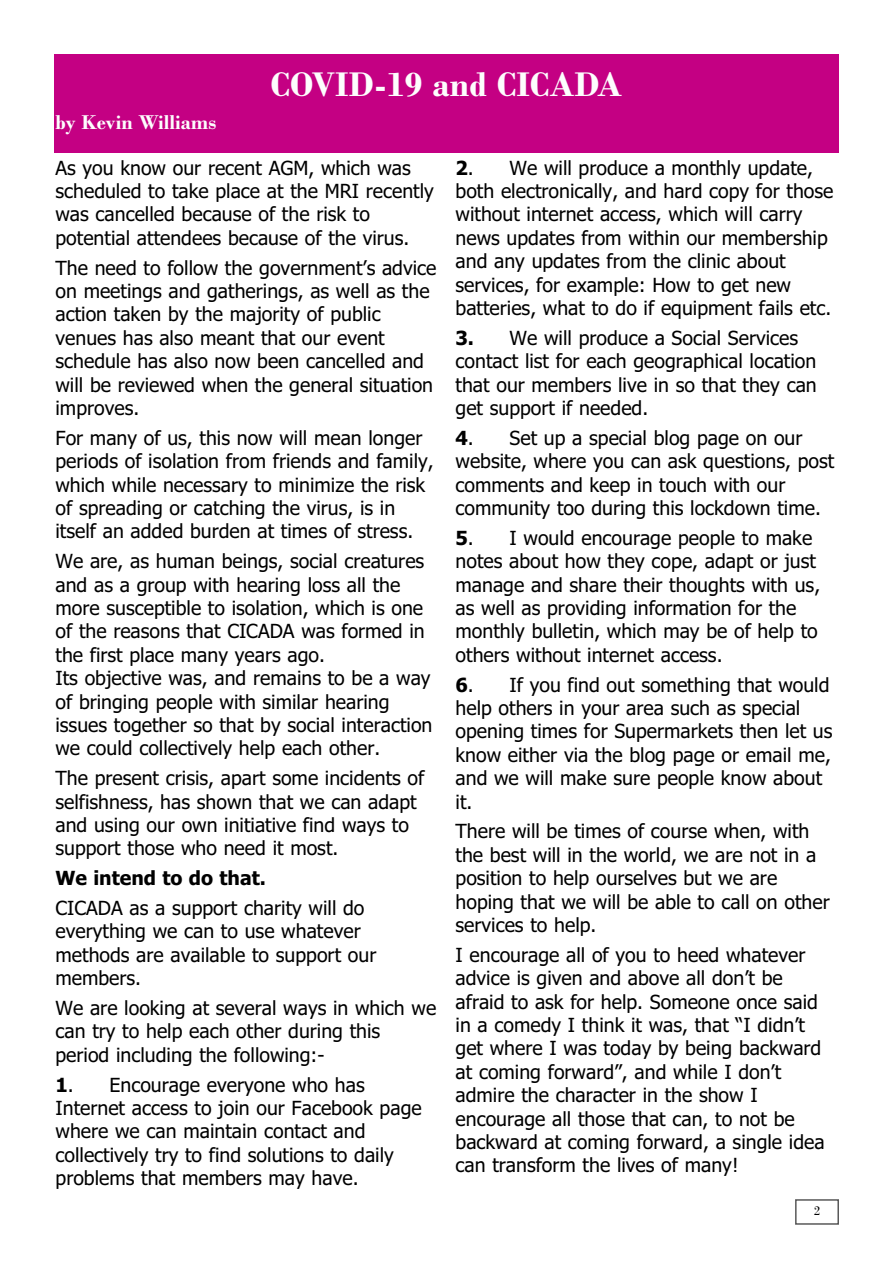
<style>
.page{position:relative;width:893px;height:1263px;background:#fff}
.page>*{position:absolute;margin:0;border:0;box-sizing:border-box;transform-origin:0 0}
.t1{font:700 36px "Bodoni";color:#fdfdfd}
.t2{font:700 21px "Bodoni";color:#fdfdfd}
.t3{font:19.5px/23.4px "Tahoma";color:#000}
.t4{font:700 19.5px "Tahoma";color:#000}
.t5{font:13.5px "Bodoni";color:#000}
.s1{font-weight:700}
</style>
<div class="page">
<div style="left:795px;top:1199px;width:44px;height:26px;border:2px solid #595959"></div>
<div style="left:54px;top:54px;width:785px;height:98px;background:#c40083"></div>
<h1 class="t1" style="left:271px;top:62px;width:353px">COVID-19 and CICADA</h1>
<p class="t2" style="left:55px;top:109px;width:162px">by Kevin Williams</p>
<p class="t3" style="left:55px;top:156px;width:380px">As you know our recent AGM, which was scheduled to take place at the MRI recently was cancelled because of the risk to potential attendees because of the virus.</p>
<p class="t3" style="left:55px;top:256px;width:382px">The need to follow the government’s advice on meetings and gatherings, as well as the action taken by the majority of public venues has also meant that our event schedule has also now been cancelled and will be reviewed when the general situation improves.</p>
<p class="t3" style="left:55px;top:426px;width:380px">For many of us, this now will mean longer periods of isolation from friends and family, which while necessary to minimize the risk of spreading or catching the virus, is in itself an added burden at times of stress.</p>
<p class="t3" style="left:55px;top:550px;width:378px">We are, as human beings, social creatures and as a group with hearing loss all the more susceptible to isolation, which is one of the reasons that CICADA was formed in the first place many years ago.<br>Its objective was, and remains to be a way of bringing people with similar hearing issues together so that by social interaction we could collectively help each other.</p>
<p class="t3" style="left:55px;top:767px;width:370px">The present crisis, apart some incidents of selfishness, has shown that we can adapt and using our own initiative find ways to support those who need it most.</p>
<p class="t4" style="left:55px;top:867px;width:212px">We intend to do that.</p>
<p class="t3" style="left:55px;top:896px;width:322px">CICADA as a support charity will do everything we can to use whatever methods are available to support our members.</p>
<p class="t3" style="left:56px;top:996px;width:382px">We are looking at several ways in which we can try to help each other during this period including the following:-</p>
<p class="t3" style="left:56px;top:1073px;width:368px"><span class="s1">1</span>. Encourage everyone who has Internet access to join our Facebook page where we can maintain contact and collectively try to find solutions to daily problems that members may have.</p>
<p class="t3" style="left:456px;top:156px;width:379px"><span class="s1">2</span>. We will produce a monthly update, both electronically, and hard copy for those without internet access, which will carry news updates from within our membership and any updates from the clinic about services, for example: How to get new batteries, what to do if equipment fails etc.</p>
<p class="t3" style="left:456px;top:326px;width:363px"><span class="s1">3.</span> We will produce a Social Services contact list for each geographical location that our members live in so that they can get support if needed.</p>
<p class="t3" style="left:456px;top:426px;width:380px"><span class="s1">4</span>. Set up a special blog page on our website, where you can ask questions, post comments and keep in touch with our community too during this lockdown time.</p>
<p class="t3" style="left:456px;top:526px;width:366px"><span class="s1">5</span>. I would encourage people to make notes about how they cope, adapt or just manage and share their thoughts with us, as well as providing information for the monthly bulletin, which may be of help to others without internet access.</p>
<p class="t3" style="left:456px;top:673px;width:378px"><span class="s1">6</span>. If you find out something that would help others in your area such as special opening times for Supermarkets then let us know either via the blog page or email me, and we will make sure people know about it.</p>
<p class="t3" style="left:456px;top:820px;width:376px">There will be times of course when, with the best will in the world, we are not in a position to help ourselves but we are hoping that we will be able to call on other services to help.</p>
<p class="t3" style="left:456px;top:943px;width:371px">I encourage all of you to heed whatever advice is given and above all don’t be afraid to ask for help. Someone once said in a comedy I think it was, that “I didn’t get where I was today by being backward at coming forward”, and while I don’t admire the character in the show I encourage all those that can, to not be backward at coming forward, a single idea can transform the lives of many!</p>
<p class="t5" style="left:814px;top:1202px;width:8px">2</p>
</div>
